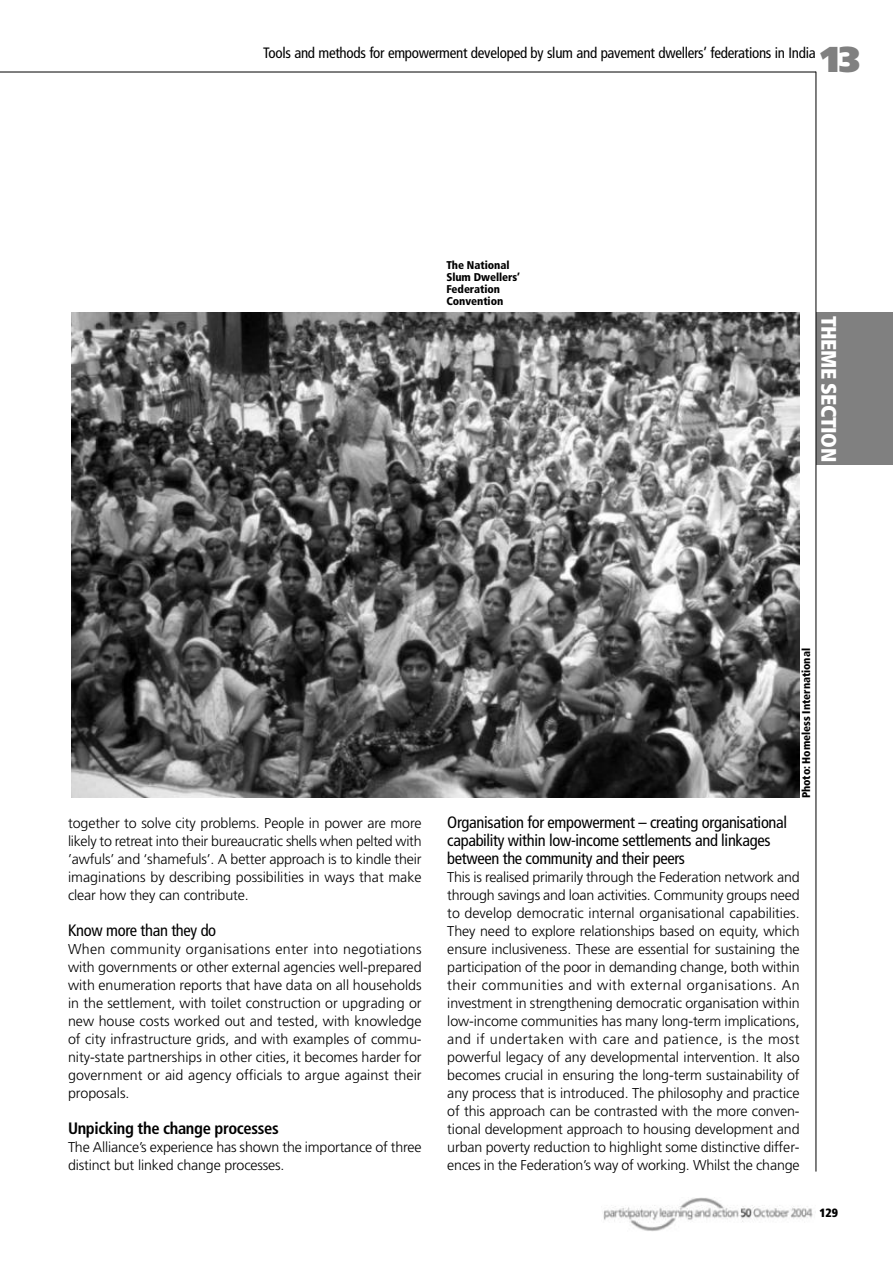
<style>
.page{position:relative;width:893px;height:1263px;background:#fff}
.page>*{position:absolute;margin:0;border:0;box-sizing:border-box;transform-origin:0 0}
.t1{font:900 36px "Frutiger";color:#808080}
.t2{font:900 condensed 21px "Frutiger";letter-spacing:-.02em;color:#fff}
.t3{font:condensed 16.5px/18px "Frutiger";letter-spacing:-.02em;color:#000}
.t4{font:700 condensed 16.5px "Frutiger";letter-spacing:-.02em;color:#000}
.t5{font:condensed 15px "Frutiger";letter-spacing:-.02em;color:#000}
.t6{font:300 14.25px/18px "Frutiger";letter-spacing:-.01em;color:#000;text-align:justify}
.t7{font:900 condensed 12px "Frutiger";color:#000}
.t8{font:900 condensed 11.25px/12px "Frutiger";letter-spacing:-.005em;color:#000}
</style>
<div class="page">
<div style="left:816px;top:313px;width:77px;height:152px;background:#808080"></div>
<hr style="left:816px;top:72px;width:1px;height:1099px;background:#000">
<img style="left:603px;top:1197px;width:210px;height:34px">
<hr style="left:0;top:72px;width:816px;height:1px;background:#000">
<img style="left:71px;top:313px;width:728px;height:484px">
<p class="t5" style="left:263px;top:47px;width:554px">Tools and methods for empowerment developed by slum and pavement dwellers’ federations in India</p>
<h1 class="t1" style="left:821px;top:45px;width:41px">13</h1>
<p class="t8" style="left:446px;top:260px;width:75px">The National<br>Slum Dwellers’<br>Federation<br>Convention</p>
<h2 class="t2" style="left:837px;top:316px;width:148px;rotate:90deg">THEME SECTION</h2>
<p class="t6" style="left:68px;top:815px;width:355px">together to solve city problems. People in power are more likely to retreat into their bureaucratic shells when pelted with ’awfuls’ and ‘shamefuls’. A better approach is to kindle their imaginations by describing possibilities in ways that make clear how they can contribute.</p>
<p class="t3" style="left:68px;top:923px;width:150px">Know more than they do</p>
<p class="t6" style="left:68px;top:941px;width:355px">When community organisations enter into negotiations with governments or other external agencies well-prepared with enumeration reports that have data on all households in the settlement, with toilet construction or upgrading or new house costs worked out and tested, with knowledge of city infrastructure grids, and with examples of commu&shy;nity-state partnerships in other cities, it becomes harder for government or aid agency officials to argue against their proposals.</p>
<p class="t4" style="left:68px;top:1122px;width:212px">Unpicking the change processes</p>
<p class="t6" style="left:68px;top:1139px;width:355px">The Alliance’s experience has shown the importance of three distinct but linked change processes.</p>
<p class="t8" style="left:801px;top:798px;width:152px;rotate:-90deg">Photo: Homeless International</p>
<p class="t3" style="left:447px;top:815px;width:341px">Organisation for empowerment – creating organisational capability within low-income settlements and linkages between the community and their peers</p>
<p class="t6" style="left:447px;top:869px;width:354px">This is realised primarily through the Federation network and through savings and loan activities. Community groups need to develop democratic internal organisational capabilities.<br>They need to explore relationships based on equity, which ensure inclusiveness. These are essential for sustaining the participation of the poor in demanding change, both within their communities and with external organisations. An investment in strengthening democratic organisation within low-income communities has many long-term implications, and if undertaken with care and patience, is the most powerful legacy of any developmental intervention. It also becomes crucial in ensuring the long-term sustainability of any process that is introduced. The philosophy and practice of this approach can be contrasted with the more conven&shy;tional development approach to housing development and urban poverty reduction to highlight some distinctive differ&shy;ences in the Federation’s way of working. Whilst the change</p>
<p class="t7" style="left:819px;top:1208px;width:20px">129</p>
</div>
